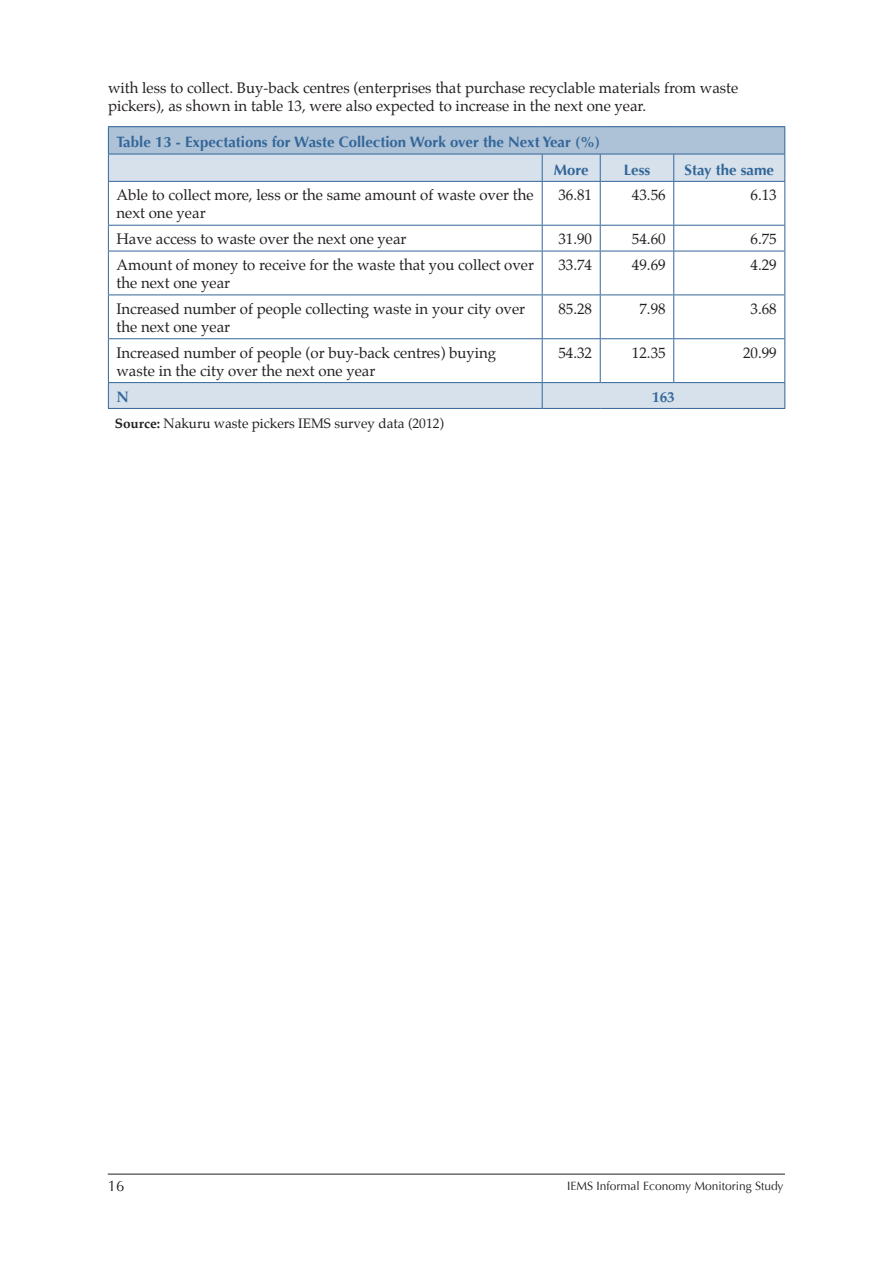
<style>
.page{position:relative;width:893px;height:1263px;background:#fff}
.page>*{position:absolute;margin:0;border:0;box-sizing:border-box;transform-origin:0 0}
.t1{font:15px/18px "Palatino";color:#231f20}
.t2{font:700 15px/27.3px "Optima";color:#369}
.t3{font:700 15px "Palatino";color:#369}
.t4{font:15px "Optima";color:#231f20}
.t5{font:13.5px "Palatino";color:#231f20}
.t6{font:12px "Optima";color:#231f20}
.s1{font-weight:700}
</style>
<div class="page">
<hr style="left:108px;top:1174px;width:677px;height:1px;background:#231f20">
<div style="left:108px;top:127px;width:677px;height:27px;background:#adc2d6"></div>
<svg style="left:109px;top:155px;width:675px;height:253px"></svg>
<hr style="left:108px;top:126px;width:434px;height:1px;background:#369">
<hr style="left:542px;top:126px;width:58px;height:1px;background:#369">
<hr style="left:600px;top:126px;width:74px;height:1px;background:#369">
<hr style="left:674px;top:126px;width:111px;height:1px;background:#369">
<hr style="left:108px;top:154px;width:434px;height:1px;background:#369">
<svg style="left:108px;top:127px;width:1px;height:54px"></svg>
<hr style="left:542px;top:154px;width:58px;height:1px;background:#369">
<svg style="left:542px;top:154px;width:1px;height:27px"></svg>
<hr style="left:600px;top:154px;width:74px;height:1px;background:#369">
<svg style="left:600px;top:154px;width:1px;height:27px"></svg>
<hr style="left:674px;top:154px;width:111px;height:1px;background:#369">
<svg style="left:673px;top:154px;width:1px;height:27px"></svg>
<svg style="left:784px;top:127px;width:1px;height:54px"></svg>
<hr style="left:108px;top:181px;width:434px;height:1px;background:#369">
<hr style="left:108px;top:182px;width:1px;height:43px;background:#369">
<hr style="left:542px;top:181px;width:58px;height:1px;background:#369">
<hr style="left:542px;top:182px;width:1px;height:43px;background:#369">
<hr style="left:600px;top:181px;width:74px;height:1px;background:#369">
<hr style="left:600px;top:182px;width:1px;height:43px;background:#369">
<hr style="left:674px;top:181px;width:111px;height:1px;background:#369">
<hr style="left:673px;top:182px;width:1px;height:43px;background:#369">
<hr style="left:784px;top:182px;width:1px;height:43px;background:#369">
<hr style="left:108px;top:225px;width:434px;height:1px;background:#369">
<svg style="left:108px;top:226px;width:1px;height:25px"></svg>
<hr style="left:542px;top:225px;width:58px;height:1px;background:#369">
<svg style="left:542px;top:226px;width:1px;height:25px"></svg>
<hr style="left:600px;top:225px;width:74px;height:1px;background:#369">
<svg style="left:600px;top:226px;width:1px;height:25px"></svg>
<hr style="left:674px;top:225px;width:111px;height:1px;background:#369">
<svg style="left:673px;top:226px;width:1px;height:25px"></svg>
<svg style="left:784px;top:226px;width:1px;height:25px"></svg>
<hr style="left:108px;top:251px;width:434px;height:1px;background:#369">
<hr style="left:108px;top:251px;width:1px;height:43px;background:#369">
<hr style="left:542px;top:251px;width:58px;height:1px;background:#369">
<hr style="left:542px;top:251px;width:1px;height:43px;background:#369">
<hr style="left:600px;top:251px;width:74px;height:1px;background:#369">
<hr style="left:600px;top:251px;width:1px;height:43px;background:#369">
<hr style="left:674px;top:251px;width:111px;height:1px;background:#369">
<hr style="left:673px;top:251px;width:1px;height:43px;background:#369">
<hr style="left:784px;top:251px;width:1px;height:43px;background:#369">
<hr style="left:108px;top:294px;width:434px;height:1px;background:#369">
<hr style="left:108px;top:295px;width:1px;height:43px;background:#369">
<hr style="left:542px;top:294px;width:58px;height:1px;background:#369">
<hr style="left:542px;top:295px;width:1px;height:43px;background:#369">
<hr style="left:600px;top:294px;width:74px;height:1px;background:#369">
<hr style="left:600px;top:295px;width:1px;height:43px;background:#369">
<hr style="left:674px;top:294px;width:111px;height:1px;background:#369">
<hr style="left:673px;top:295px;width:1px;height:43px;background:#369">
<hr style="left:784px;top:295px;width:1px;height:43px;background:#369">
<hr style="left:108px;top:338px;width:434px;height:1px;background:#369">
<hr style="left:108px;top:339px;width:1px;height:43px;background:#369">
<hr style="left:542px;top:338px;width:58px;height:1px;background:#369">
<hr style="left:542px;top:339px;width:1px;height:43px;background:#369">
<hr style="left:600px;top:338px;width:74px;height:1px;background:#369">
<hr style="left:600px;top:339px;width:1px;height:43px;background:#369">
<hr style="left:674px;top:338px;width:111px;height:1px;background:#369">
<hr style="left:673px;top:339px;width:1px;height:43px;background:#369">
<hr style="left:784px;top:339px;width:1px;height:43px;background:#369">
<hr style="left:108px;top:382px;width:434px;height:1px;background:#369">
<svg style="left:108px;top:383px;width:1px;height:25px"></svg>
<hr style="left:542px;top:382px;width:58px;height:1px;background:#369">
<svg style="left:542px;top:383px;width:1px;height:25px"></svg>
<hr style="left:600px;top:382px;width:74px;height:1px;background:#369">
<hr style="left:674px;top:382px;width:111px;height:1px;background:#369">
<svg style="left:784px;top:383px;width:1px;height:25px"></svg>
<hr style="left:108px;top:408px;width:434px;height:1px;background:#369">
<hr style="left:542px;top:408px;width:58px;height:1px;background:#369">
<hr style="left:600px;top:408px;width:74px;height:1px;background:#369">
<hr style="left:674px;top:408px;width:111px;height:1px;background:#369">
<p class="t1" style="left:108px;top:81px;width:632px">with less to collect. Buy-back centres (enterprises that purchase recyclable materials from waste pickers), as shown in table 13, were also expected to increase in the next one year.</p>
<p class="t2" style="left:554px;top:130px;width:48px;text-indent:-437px">Table 13 - Expectations for Waste Collection Work over the Next Year (%)<br>More</p>
<p class="t2" style="left:624px;top:157px;width:28px">Less</p>
<p class="t2" style="left:684px;top:157px;width:91px">Stay the same</p>
<p class="t1" style="left:116px;top:188px;width:419px">Able to collect more, less or the same amount of waste over the next one year</p>
<p class="t1" style="left:558px;top:188px;width:35px">36.81</p>
<p class="t1" style="left:632px;top:188px;width:35px">43.56</p>
<p class="t1" style="left:750px;top:188px;width:28px">6.13</p>
<p class="t1" style="left:116px;top:232px;width:292px">Have access to waste over the next one year</p>
<p class="t1" style="left:558px;top:232px;width:35px">31.90</p>
<p class="t1" style="left:632px;top:232px;width:35px">54.60</p>
<p class="t1" style="left:750px;top:232px;width:28px">6.75</p>
<p class="t1" style="left:116px;top:257px;width:419px">Amount of money to receive for the waste that you collect over the next one year</p>
<p class="t1" style="left:558px;top:257px;width:35px">33.74</p>
<p class="t1" style="left:632px;top:257px;width:35px">49.69</p>
<p class="t1" style="left:750px;top:257px;width:28px">4.29</p>
<p class="t1" style="left:116px;top:301px;width:410px">Increased number of people collecting waste in your city over the next one year</p>
<p class="t1" style="left:558px;top:301px;width:35px">85.28</p>
<p class="t1" style="left:639px;top:301px;width:28px">7.98</p>
<p class="t1" style="left:750px;top:301px;width:28px">3.68</p>
<p class="t1" style="left:116px;top:345px;width:381px">Increased number of people (or buy-back centres) buying waste in the city over the next one year</p>
<p class="t1" style="left:558px;top:345px;width:35px">54.32</p>
<p class="t1" style="left:632px;top:345px;width:35px">12.35</p>
<p class="t1" style="left:743px;top:345px;width:35px">20.99</p>
<p class="t3" style="left:116px;top:390px;width:14px">N</p>
<p class="t3" style="left:652px;top:390px;width:24px">163</p>
<p class="t5" style="left:115px;top:417px;width:331px"><span class="s1">Source:</span> Nakuru waste pickers IEMS survey data (2012)</p>
<p class="t4" style="left:108px;top:1177px;width:18px">16</p>
<p class="t6" style="left:567px;top:1181px;width:218px">IEMS Informal Economy Monitoring Study</p>
</div>
